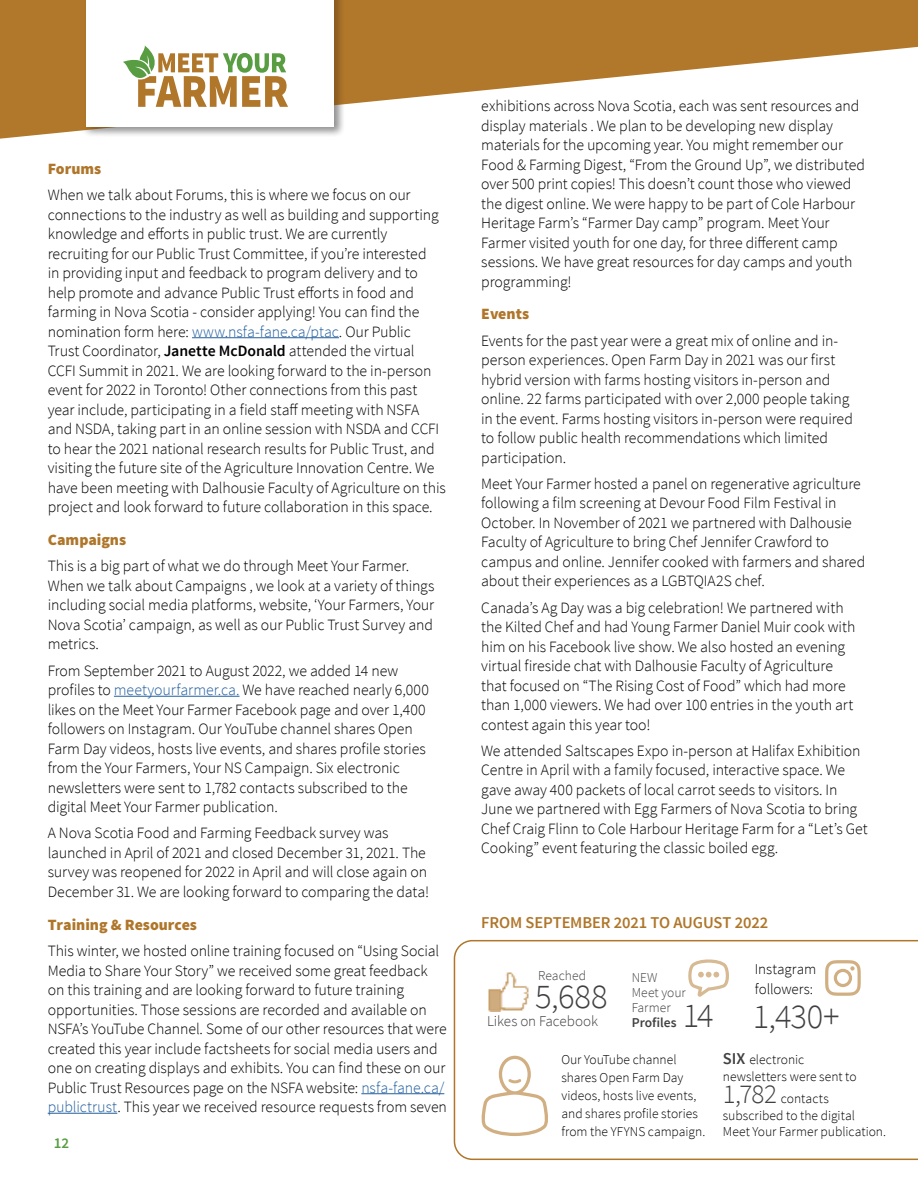
<style>
.page{position:relative;width:918px;height:1188px;background:#fff}
.page>*{position:absolute;margin:0;border:0;box-sizing:border-box;transform-origin:0 0}
.t1{font:300 34.5px "Source Sans Pro";letter-spacing:-.01em;color:#414042}
.t2{font:600 16.5px "Source Sans Pro";letter-spacing:-.01em;color:#af762a}
.t3{font:300 15.75px/19.5px "Source Sans Pro";letter-spacing:-.01em;color:#000}
.t4{font:900 15.75px "Source Sans Pro";color:#af762a}
.t5{font:300 15px/19.5px "Source Sans Pro";letter-spacing:-.005em;color:#000}
.t6{font:300 15px "Source Sans Pro";letter-spacing:-.005em;color:#414042}
.t7{font:300 13.5px/18px "Source Sans Pro";color:#000}
.t8{font:300 13.5px/15px "Source Sans Pro";color:#414042}
.t9{font:600 13.5px "Source Sans Pro";color:#414042}
.s1{color:#215e9e}
.s2{font-weight:600}
.s3{font-weight:600;font-size:16.5px;color:#414042}
.s4{font-size:27px;color:#414042}
</style>
<div class="page">
<hr style="left:192px;top:337px;width:147px;height:1px;background:#215e9e">
<hr style="left:114px;top:696px;width:126px;height:1px;background:#215e9e">
<hr style="left:361px;top:1093px;width:83px;height:1px;background:#215e9e">
<hr style="left:48px;top:1113px;width:69px;height:1px;background:#215e9e">
<svg style="left:453px;top:939px;width:465px;height:222px"></svg>
<svg style="left:688px;top:959px;width:42px;height:39px"></svg>
<svg style="left:825px;top:960px;width:36px;height:36px"></svg>
<img style="left:488px;top:972px;width:41px;height:40px">
<svg style="left:481px;top:1056px;width:68px;height:80px"></svg>
<svg style="left:0;top:0;width:918px;height:139px;fill:#b1772b"></svg>
<div style="left:84px;top:0;width:261px;height:138px;background:#000;opacity:.25"></div>
<div style="left:86px;top:0;width:248px;height:126px;background:#fff"></div>
<svg style="left:123px;top:46px;width:165px;height:61px"></svg>
<p class="t4" style="left:48px;top:158px;width:55px">Forums</p>
<p class="t3" style="left:48px;top:185px;width:400px">When we talk about Forums, this is where we focus on our connections to the industry as well as building and supporting knowledge and efforts in public trust. We are currently recruiting for our Public Trust Committee, if you’re interested<br>in providing input and feedback to program delivery and to help promote and advance Public Trust efforts in food and farming in Nova Scotia - consider applying! You can find the nomination form here: <span class="s1">www.nsfa-fane.ca/ptac</span>. Our Public Trust Coordinator, <span class="s2">Janette McDonald</span> attended the virtual CCFI Summit in 2021. We are looking forward to the in-person event for 2022 in Toronto! Other connections from this past year include, participating in a field staff meeting with NSFA and NSDA, taking part in an online session with NSDA and CCFI to hear the 2021 national research results for Public Trust, and visiting the future site of the Agriculture Innovation Centre. We have been meeting with Dalhousie Faculty of Agriculture on this project and look forward to future collaboration in this space.</p>
<p class="t4" style="left:48px;top:530px;width:80px">Campaigns</p>
<p class="t3" style="left:48px;top:556px;width:388px">This is a big part of what we do through Meet Your Farmer.<br>When we talk about Campaigns , we look at a variety of things including social media platforms, website, ‘Your Farmers, Your Nova Scotia’ campaign, as well as our Public Trust Survey and metrics.</p>
<p class="t3" style="left:48px;top:661px;width:383px">From September 2021 to August 2022, we added 14 new profiles to <span class="s1">meetyourfarmer.ca.</span> We have reached nearly 6,000 likes on the Meet Your Farmer Facebook page and over 1,400 followers on Instagram. Our YouTube channel shares Open Farm Day videos, hosts live events, and shares profile stories from the Your Farmers, Your NS Campaign. Six electronic newsletters were sent to 1,782 contacts subscribed to the digital Meet Your Farmer publication.</p>
<p class="t3" style="left:48px;top:823px;width:383px">A Nova Scotia Food and Farming Feedback survey was launched in April of 2021 and closed December 31, 2021. The survey was reopened for 2022 in April and will close again on December 31. We are looking forward to comparing the data!</p>
<p class="t4" style="left:48px;top:914px;width:151px">Training &amp; Resources</p>
<p class="t3" style="left:48px;top:941px;width:401px">This winter, we hosted online training focused on “Using Social Media to Share Your Story” we received some great feedback on this training and are looking forward to future training opportunities. Those sessions are recorded and available on NSFA’s YouTube Channel. Some of our other resources that were created this year include factsheets for social media users and one on creating displays and exhibits. You can find these on our Public Trust Resources page on the NSFA website: <span class="s1">nsfa-fane.ca/ publictrust</span>. This year we received resource requests from seven</p>
<p class="t3" style="left:481px;top:96px;width:385px">exhibitions across Nova Scotia, each was sent resources and display materials . We plan to be developing new display materials for the upcoming year. You might remember our Food &amp; Farming Digest, “From the Ground Up”, we distributed over 500 print copies! This doesn’t count those who viewed the digest online. We were happy to be part of Cole Harbour Heritage Farm’s “Farmer Day camp” program. Meet Your Farmer visited youth for one day, for three different camp sessions. We have great resources for day camps and youth programming!</p>
<p class="t4" style="left:481px;top:304px;width:50px">Events</p>
<p class="t3" style="left:481px;top:331px;width:373px">Events for the past year were a great mix of online and in&shy;person experiences. Open Farm Day in 2021 was our first hybrid version with farms hosting visitors in-person and online. 22 farms participated with over 2,000 people taking in the event. Farms hosting visitors in-person were required to follow public health recommendations which limited participation.</p>
<p class="t3" style="left:481px;top:474px;width:386px">Meet Your Farmer hosted a panel on regenerative agriculture following a film screening at Devour Food Film Festival in October. In November of 2021 we partnered with Dalhousie Faculty of Agriculture to bring Chef Jennifer Crawford to campus and online. Jennifer cooked with farmers and shared about their experiences as a LGBTQIA2S chef.</p>
<p class="t3" style="left:481px;top:598px;width:376px">Canada’s Ag Day was a big celebration! We partnered with the Kilted Chef and had Young Farmer Daniel Muir cook with him on his Facebook live show. We also hosted an evening virtual fireside chat with Dalhousie Faculty of Agriculture that focused on “The Rising Cost of Food” which had more than 1,000 viewers. We had over 100 entries in the youth art contest again this year too!</p>
<p class="t3" style="left:481px;top:741px;width:388px">We attended Saltscapes Expo in-person at Halifax Exhibition Centre in April with a family focused, interactive space. We gave away 400 packets of local carrot seeds to visitors. In June we partnered with Egg Farmers of Nova Scotia to bring Chef Craig Flinn to Cole Harbour Heritage Farm for a “Let’s Get Cooking” event featuring the classic boiled egg.</p>
<p class="t2" style="left:481px;top:913px;width:289px">FROM SEPTEMBER 2021 TO AUGUST 2022</p>
<p class="t8" style="left:538px;top:968px;width:50px">Reached</p>
<h1 class="t1" style="left:535px;top:975px;width:74px">5,688</h1>
<p class="t6" style="left:487px;top:1012px;width:113px">Likes on Facebook</p>
<p class="t8" style="left:632px;top:970px;width:56px">NEW<br>Meet your<br>Farmer</p>
<p class="t9" style="left:632px;top:1014px;width:46px">Profiles</p>
<h1 class="t1" style="left:683px;top:995px;width:32px">14</h1>
<p class="t7" style="left:561px;top:1051px;width:146px">Our YouTube channel shares Open Farm Day videos, hosts live events, and shares profile stories from the YFYNS campaign.</p>
<p class="t5" style="left:755px;top:959px;width:63px">Instagram followers:</p>
<h1 class="t1" style="left:753px;top:995px;width:89px">1,430+</h1>
<p class="t7" style="left:723px;top:1052px;width:135px;line-height:16.5px"><span class="s3">SIX</span> electronic newsletters were sent to</p>
<p class="t7" style="left:723px;top:1091px;width:165px;line-height:16.5px"><span class="s4">1,782</span> contacts subscribed to the digital<br>Meet Your Farmer publication.</p>
</div>
